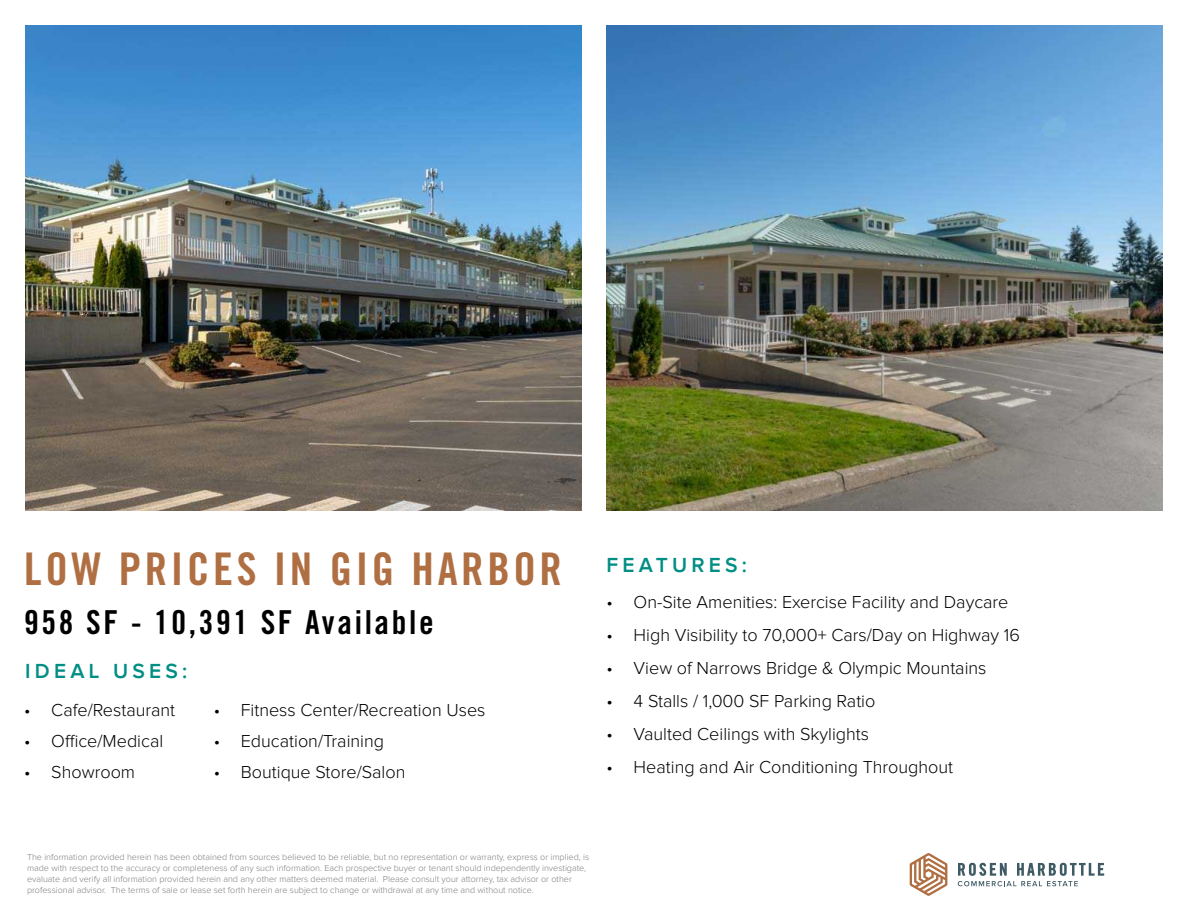
<style>
.page{position:relative;width:1188px;height:918px;background:#fff}
.page>*{position:absolute;margin:0;border:0;box-sizing:border-box;transform-origin:0 0}
.t1{font:45px "Trade Gothic LT Std Bd Cn 20";letter-spacing:.08em;color:#b06f42}
.t2{font:33px "Trade Gothic LT Std Bd Cn 20";letter-spacing:.08em;color:#000}
.t3{font:600 21px "Proxima Nova";letter-spacing:.2em;color:#018e84}
.t4{font:300 18px "Proxima Nova";color:#000}
.t5{font:300 9px/10.8px "Proxima Nova";color:#808080}
</style>
<div class="page">
<svg style="left:958px;top:863px;width:146px;height:23px"></svg>
<svg style="left:910px;top:853px;width:37px;height:43px"></svg>
<img style="left:25px;top:25px;width:556px;height:486px">
<img style="left:607px;top:25px;width:556px;height:486px">
<h1 class="t1" style="left:24px;top:541px;width:539px">LOW PRICES IN GIG HARBOR</h1>
<h2 class="t2" style="left:24px;top:602px;width:411px">958 SF - 10,391 SF AVAILABLE</h2>
<h3 class="t3" style="left:25px;top:659px;width:163px">IDEAL USES:</h3>
<h3 class="t4" style="left:24px;top:700px;width:152px">• Cafe/Restaurant</h3>
<h3 class="t4" style="left:24px;top:731px;width:140px">• Office/Medical</h3>
<h3 class="t4" style="left:24px;top:762px;width:112px">• Showroom</h3>
<h3 class="t4" style="left:214px;top:700px;width:273px">• Fitness Center/Recreation Uses</h3>
<h3 class="t4" style="left:214px;top:731px;width:172px">• Education/Training</h3>
<h3 class="t4" style="left:214px;top:762px;width:193px">• Boutique Store/Salon</h3>
<h3 class="t3" style="left:607px;top:553px;width:16px">FEA</h3>
<h3 class="t3" style="left:656px;top:553px;width:93px">TURES :</h3>
<h3 class="t4" style="left:607px;top:592px;width:403px">• On-Site Amenities: Exercise Facility and Daycare</h3>
<h3 class="t4" style="left:607px;top:625px;width:415px">• High Visibility to 70,000+ Cars/Day on Highway 16</h3>
<h3 class="t4" style="left:607px;top:658px;width:381px">• View of Narrows Bridge &amp; Olympic Mountains</h3>
<h3 class="t4" style="left:607px;top:691px;width:270px">• 4 Stalls / 1,000 SF Parking Ratio</h3>
<h3 class="t4" style="left:607px;top:724px;width:264px">• Vaulted Ceilings with Skylights</h3>
<h3 class="t4" style="left:607px;top:757px;width:348px">• Heating and Air Conditioning Throughout</h3>
<p class="t5" style="left:27px;top:852px;width:564px">The information provided herein has been obtained from sources believed to be reliable, but no representation or warranty, express or implied, is made with respect to the accuracy or completeness of any such information. Each prospective buyer or tenant should independently investigate, evaluate and verify all information provided herein and any other matters deemed material. Please consult your attorney, tax advisor or other professional advisor. The terms of sale or lease set forth herein are subject to change or withdrawal at any time and without notice.</p>
</div>
